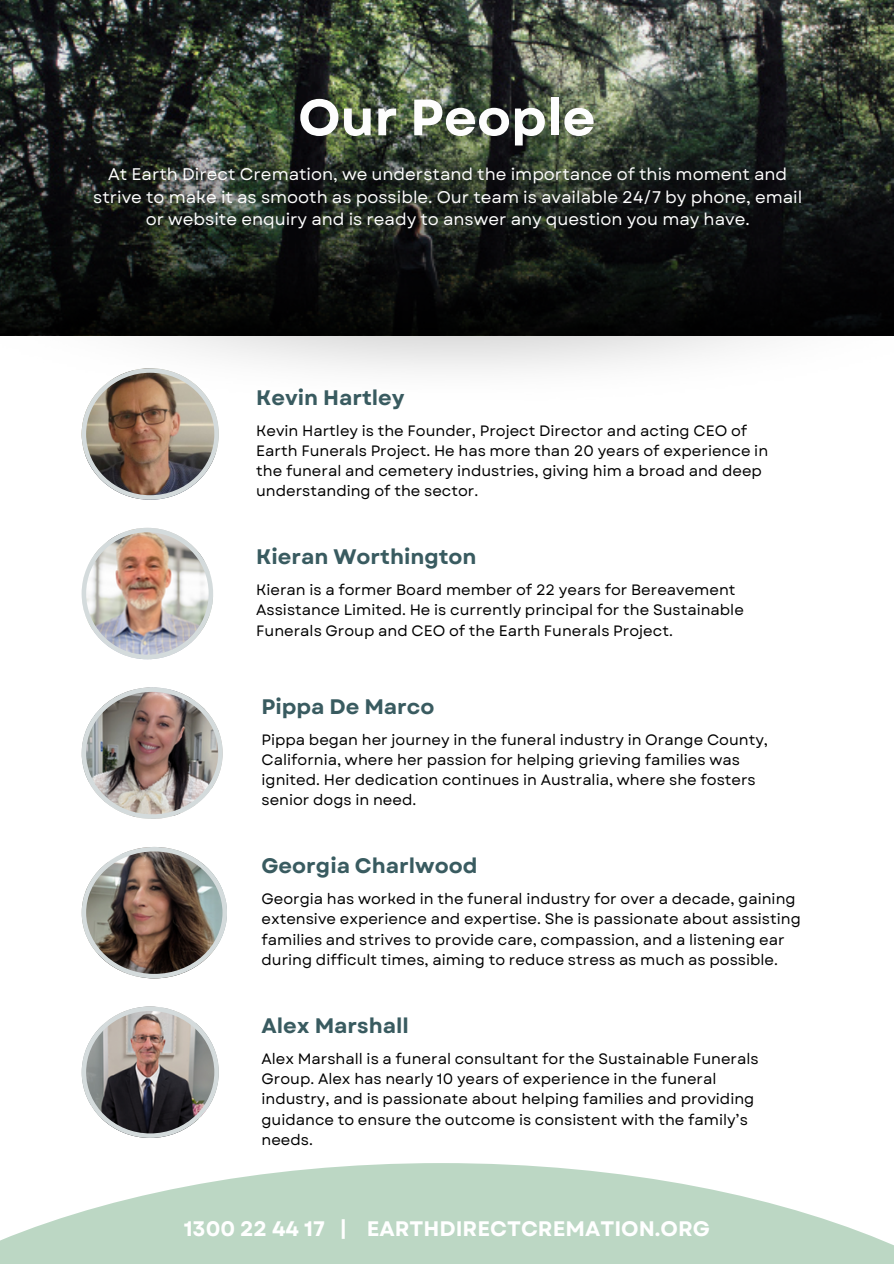
<style>
.page{position:relative;width:894px;height:1264px;background:#fff}
.page>*{position:absolute;margin:0;border:0;box-sizing:border-box;transform-origin:0 0}
.t1{font:700 51px "Garet";color:#fdfdfd}
.t2{font:700 21px "Garet";color:#395b60}
.t3{font:700 21px "Garet";color:#fff}
.t4{font:16.8px/22.5px "Garet";color:#fdfdfd;text-align:center}
.t5{font:15px/20.2px "Garet";color:#000}
</style>
<div class="page">
<img style="left:0;top:0;width:893px;height:336px">
<svg style="left:0;top:1163px;width:893px;height:100px;fill:#bcd7c4"></svg>
<img style="left:82px;top:528px;width:131px;height:131px">
<svg style="left:82px;top:847px;width:145px;height:131px"></svg>
<svg style="left:82px;top:1006px;width:137px;height:131px"></svg>
<img style="left:82px;top:368px;width:137px;height:131px">
<img style="left:82px;top:687px;width:140px;height:131px">
<h4 class="t1" style="left:298px;top:81px;width:299px">Our People</h4>
<h1 class="t4" style="left:93px;top:163px;width:710px">At Earth Direct Cremation, we understand the importance of this moment and strive to make it as smooth as possible. Our team is available 24/7 by phone, email or website enquiry and is ready to answer any question you may have.</h1>
<h3 class="t2" style="left:256px;top:382px;width:150px">Kevin Hartley</h3>
<p class="t5" style="left:256px;top:420px;width:513px">Kevin Hartley is the Founder, Project Director and acting CEO of Earth Funerals Project. He has more than 20 years of experience in the funeral and cemetery industries, giving him a broad and deep understanding of the sector.</p>
<h3 class="t2" style="left:256px;top:542px;width:222px">Kieran Worthington</h3>
<p class="t5" style="left:256px;top:580px;width:489px">Kieran is a former Board member of 22 years for Bereavement<br>Assistance Limited. He is currently principal for the Sustainable<br>Funerals Group and CEO of the Earth Funerals Project.</p>
<h3 class="t2" style="left:261px;top:691px;width:174px">Pippa De Marco</h3>
<p class="t5" style="left:261px;top:729px;width:508px">Pippa began her journey in the funeral industry in Orange County, California, where her passion for helping grieving families was ignited. Her dedication continues in Australia, where she fosters senior dogs in need.</p>
<h3 class="t2" style="left:261px;top:850px;width:217px">Georgia Charlwood</h3>
<p class="t5" style="left:261px;top:888px;width:540px">Georgia has worked in the funeral industry for over a decade, gaining extensive experience and expertise. She is passionate about assisting families and strives to provide care, compassion, and a listening ear during difficult times, aiming to reduce stress as much as possible.</p>
<h3 class="t2" style="left:261px;top:1010px;width:149px">Alex Marshall</h3>
<p class="t5" style="left:261px;top:1048px;width:498px">Alex Marshall is a funeral consultant for the Sustainable Funerals Group. Alex has nearly 10 years of experience in the funeral industry, and is passionate about helping families and providing guidance to ensure the outcome is consistent with the family’s needs.</p>
<p class="t3" style="left:184px;top:1213px;width:527px">1300 22 44 17 | EARTHDIRECTCREMATION.ORG</p>
</div>
